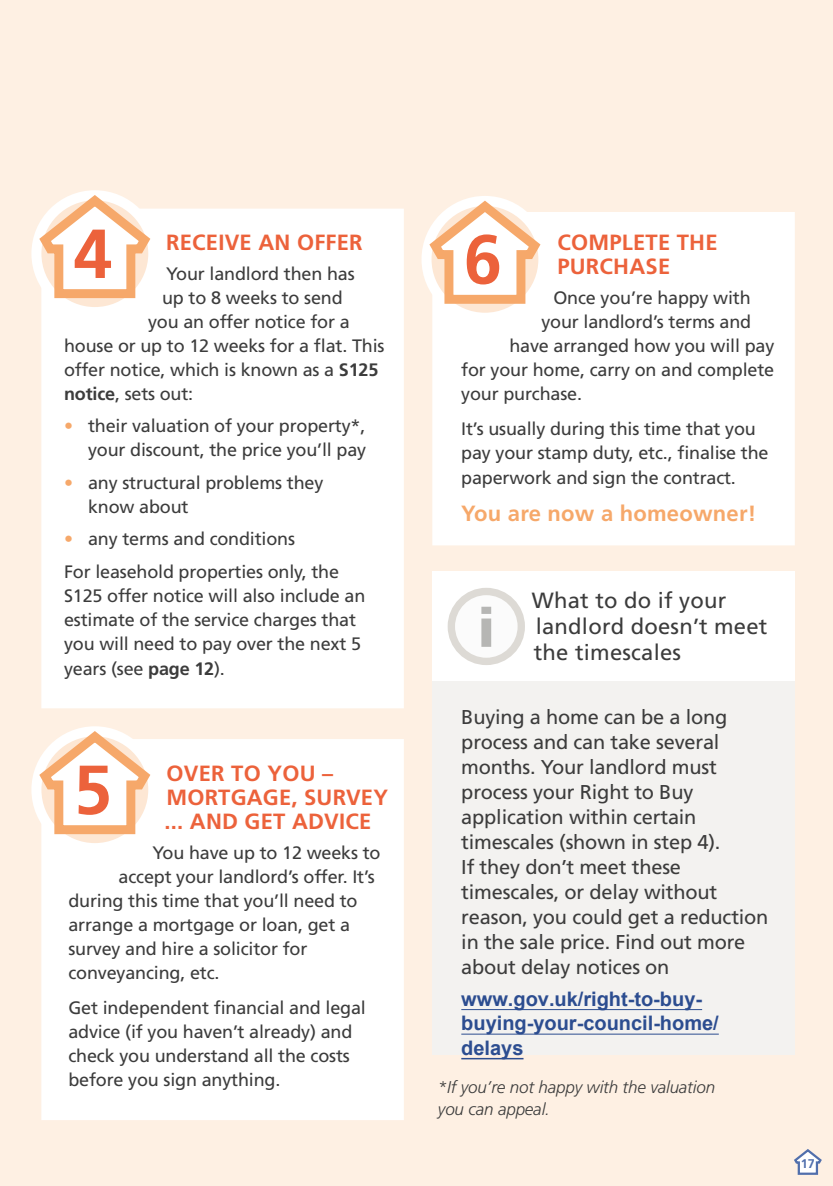
<style>
.page{position:relative;width:833px;height:1186px;background:#fff}
.page>*{position:absolute;margin:0;border:0;box-sizing:border-box;transform-origin:0 0}
.t1{font:69.2px "Frutiger LT Std Bold 19";color:#ec623b}
.t2{font:54.2px "Frutiger LT Std Black 13";color:#b6b6b4}
.t3{font:22px/24px "Frutiger LT Std Bold 19";letter-spacing:.01em;color:#ec623b}
.t4{font:22px/26px "Frutiger LT Std Roman 18";letter-spacing:.01em;color:#3c3c3c}
.t5{font:22px "Frutiger LT Std Bold 19";letter-spacing:.01em;color:#f6a86a}
.t6{font:20px/25px "Frutiger LT Std Roman 18";letter-spacing:-.01em;color:#3c3c3c}
.t7{font:20px/24.6px "Arial Bold 22";color:#2c4d90}
.t8{font:18px/24px "Frutiger LT Std Roman 18";letter-spacing:-.01em;color:#3c3c3c}
.t9{font:17px/22px "Frutiger LT Std Light Italic 3";letter-spacing:-.01em;color:#3c3c3c}
.t10{font:12.6px "Frutiger LT Std Bold 19";color:#516fac}
.s1{font-family:"Frutiger LT Std Bold 19"}
.s2{color:#f6a86a}
</style>
<div class="page">
<div style="left:0;top:0;width:832px;height:1185px;background:#fef0e3"></div>
<svg style="left:794px;top:1149px;width:28px;height:26px"></svg>
<div style="left:41px;top:209px;width:363px;height:499px;background:#fff"></div>
<div style="left:41px;top:739px;width:363px;height:380px;background:#fff"></div>
<div style="left:432px;top:212px;width:362px;height:333px;background:#fff"></div>
<div style="left:31px;top:190px;width:127px;height:127px;border:10px solid #fff;border-radius:50%"></div>
<svg style="left:33px;top:190px;width:124px;height:112px"></svg>
<div style="left:421px;top:196px;width:127px;height:127px;border:10px solid #fff;border-radius:50%"></div>
<svg style="left:423px;top:196px;width:124px;height:112px"></svg>
<div style="left:432px;top:571px;width:362px;height:484px;background:#f3f2f0"></div>
<div style="left:432px;top:571px;width:362px;height:110px;background:#fff"></div>
<div style="left:451px;top:591px;width:70px;height:70px;background:#fbfbfb;border-radius:50%"></div>
<div style="left:447px;top:587px;width:78px;height:78px;border:7px solid #dddad5;border-radius:50%"></div>
<div style="left:31px;top:726px;width:127px;height:127px;border:10px solid #fff;border-radius:50%"></div>
<svg style="left:33px;top:726px;width:124px;height:112px"></svg>
<hr style="left:461px;top:1008px;width:241px;height:2px;background:#2c4d90">
<hr style="left:461px;top:1033px;width:257px;height:1px;background:#2c4d90">
<hr style="left:461px;top:1058px;width:62px;height:1px;background:#2c4d90">
<h1 class="t1" style="left:74px;top:226px;width:40px">4</h1>
<h1 class="t1" style="left:463px;top:232px;width:40px">6</h1>
<p class="t3" style="left:166px;top:232px;width:198px">RECEIVE AN OFFER</p>
<p class="t8" style="left:166px;top:263px;width:190px">Your landlord then has</p>
<p class="t8" style="left:162px;top:287px;width:182px">up to 8 weeks to send</p>
<p class="t8" style="left:148px;top:311px;width:203px">you an offer notice for a</p>
<p class="t8" style="left:64px;top:335px;width:322px">house or up to 12 weeks for a flat. This</p>
<p class="t8" style="left:64px;top:359px;width:316px">offer notice, which is known as a <span class="s1">S125</span></p>
<p class="t8" style="left:64px;top:383px;width:131px"><span class="s1">notice</span>, sets out:</p>
<p class="t8" style="left:64px;top:415px;width:303px;text-align:right"><span class="s2">•</span> their valuation of your property*, your discount, the price you’ll pay</p>
<p class="t8" style="left:88px;top:472px;width:237px;text-indent:-24px"><span class="s2">•</span> any structural problems they know about</p>
<p class="t8" style="left:64px;top:524px;width:276px;line-height:32.6px"><span class="s2">•</span> any terms and conditions<br>For leasehold properties only, the</p>
<p class="t8" style="left:64px;top:584px;width:303px">S125 offer notice will also include an estimate of the service charges that you will need to pay over the next 5 years (see <span class="s1">page 12</span>).</p>
<p class="t3" style="left:557px;top:232px;width:162px">COMPLETE THE<br>PURCHASE</p>
<p class="t8" style="left:553px;top:287px;width:199px">Once you’re happy with</p>
<p class="t8" style="left:541px;top:311px;width:211px">your landlord’s terms and</p>
<p class="t8" style="left:509px;top:335px;width:266px">have arranged how you will pay</p>
<p class="t8" style="left:461px;top:359px;width:314px">for your home, carry on and complete</p>
<p class="t8" style="left:461px;top:383px;width:122px">your purchase.</p>
<p class="t8" style="left:461px;top:418px;width:309px">It’s usually during this time that you pay your stamp duty, etc., finalise the paperwork and sign the contract.</p>
<p class="t5" style="left:461px;top:504px;width:296px">You are now a homeowner!</p>
<p class="t4" style="left:531px;top:589px;width:237px">What to do if your landlord doesn’t meet the timescales</p>
<h2 class="t2" style="left:477px;top:596px;width:20px">i</h2>
<p class="t3" style="left:164px;top:763px;width:225px">OVER TO YOU –<br>MORTGAGE, SURVEY ... AND GET ADVICE</p>
<p class="t8" style="left:152px;top:841px;width:229px">You have up to 12 weeks to</p>
<p class="t8" style="left:118px;top:865px;width:258px">accept your landlord’s offer. It’s</p>
<p class="t8" style="left:68px;top:889px;width:290px">during this time that you’ll need to</p>
<p class="t8" style="left:68px;top:913px;width:283px">arrange a mortgage or loan, get a</p>
<p class="t8" style="left:68px;top:937px;width:240px">survey and hire a solicitor for</p>
<p class="t8" style="left:68px;top:961px;width:152px">conveyancing, etc.</p>
<p class="t8" style="left:68px;top:997px;width:299px">Get independent financial and legal advice (if you haven’t already) and check you understand all the costs before you sign anything.</p>
<h1 class="t1" style="left:74px;top:762px;width:40px">5</h1>
<p class="t6" style="left:461px;top:706px;width:308px">Buying a home can be a long process and can take several months. Your landlord must process your Right to Buy application within certain timescales (shown in step 4).<br>If they don’t meet these timescales, or delay without reason, you could get a reduction in the sale price. Find out more about delay notices on</p>
<p class="t7" style="left:461px;top:986px;width:259px">www.gov.uk/right-to-buy&shy;buying-your-council-home/ delays</p>
<p class="t9" style="left:438px;top:1077px;width:278px">*If you’re not happy with the valuation you can appeal.</p>
<p class="t10" style="left:800px;top:1158px;width:16px">17</p>
</div>
